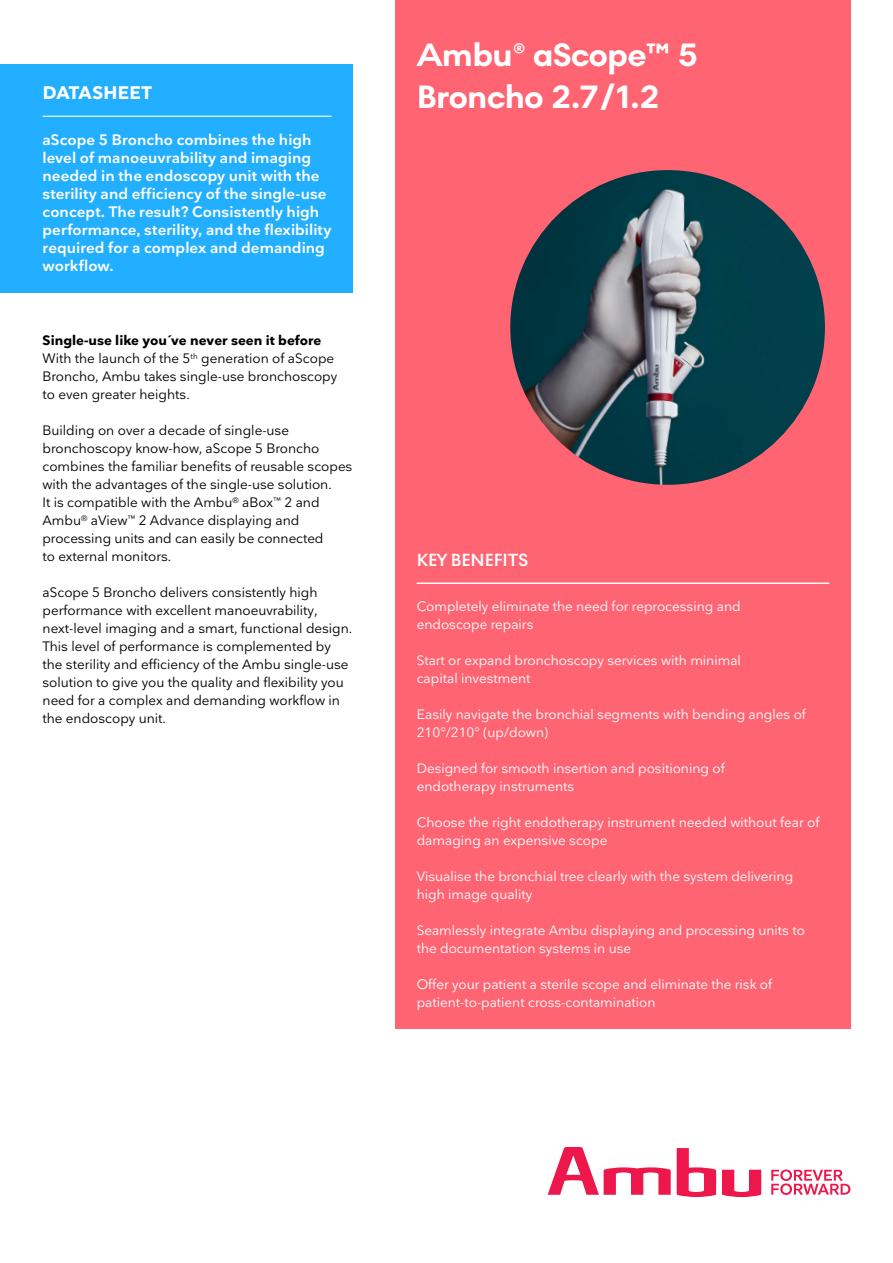
<style>
.page{position:relative;width:893px;height:1263px;background:#fff}
.page>*{position:absolute;margin:0;border:0;box-sizing:border-box;transform-origin:0 0}
.t1{font:700 33px/42px "Noir No 1";letter-spacing:-.01em;color:#fff}
.t2{font:600 18px "Noir No 1";color:#fff}
.t3{font:700 18px "Nationale";letter-spacing:.015em;color:#fff}
.t4{font:600 15px/18px "Nationale";letter-spacing:.005em;color:#fff}
.t5{font:13.5px/18px "Nationale";color:#000}
.t6{font:13.5px/18px "Nationale";color:#fff}
.s1{font-weight:700}
</style>
<div class="page">
<div style="left:395px;top:0;width:455px;height:1028px;background:#ff6473"></div>
<img style="left:510px;top:170px;width:315px;height:315px;border-radius:157px">
<div style="left:0;top:64px;width:353px;height:228px;background:#23afff"></div>
<hr style="left:43px;top:116px;width:289px;height:1px;background:#fff">
<svg style="left:722px;top:1170px;width:39px;height:27px"></svg>
<svg style="left:677px;top:1148px;width:39px;height:49px"></svg>
<svg style="left:548px;top:1147px;width:123px;height:48px"></svg>
<svg style="left:771px;top:1169px;width:79px;height:26px"></svg>
<hr style="left:417px;top:583px;width:412px;height:1px;background:#fff">
<h2 class="t3" style="left:43px;top:81px;width:111px">DATASHEET</h2>
<p class="t4" style="left:43px;top:131px;width:290px">aScope 5 Broncho combines the high level of manoeuvrability and imaging needed in the endoscopy unit with the sterility and efficiency of the single-use concept. The result? Consistently high performance, sterility, and the flexibility required for a complex and demanding workflow.</p>
<p class="t5" style="left:43px;top:331px;width:296px"><span class="s1">Single-use like you´ve never seen it before </span>With the launch of the 5<sup>th</sup> generation of aScope Broncho, Ambu takes single-use bronchoscopy to even greater heights.</p>
<p class="t5" style="left:43px;top:421px;width:311px">Building on over a decade of single-use bronchoscopy know-how, aScope 5 Broncho combines the familiar benefits of reusable scopes with the advantages of the single-use solution.<br>It is compatible with the Ambu<sup>®</sup> aBox<sup>™</sup> 2 and Ambu<sup>®</sup> aView<sup>™</sup> 2 Advance displaying and processing units and can easily be connected<br>to external monitors.</p>
<p class="t5" style="left:43px;top:583px;width:311px">aScope 5 Broncho delivers consistently high performance with excellent manoeuvrability, next-level imaging and a smart, functional design.<br>This level of performance is complemented by the sterility and efficiency of the Ambu single-use solution to give you the quality and flexibility you need for a complex and demanding workflow in the endoscopy unit.</p>
<h1 class="t1" style="left:417px;top:34px;width:283px">Ambu® aScope™ 5<br>Broncho 2.7/1.2</h1>
<h2 class="t2" style="left:417px;top:546px;width:113px">KEY BENEFITS</h2>
<p class="t6" style="left:417px;top:597px;width:325px">Completely eliminate the need for reprocessing and endoscope repairs</p>
<p class="t6" style="left:417px;top:651px;width:326px">Start or expand bronchoscopy services with minimal capital investment</p>
<p class="t6" style="left:417px;top:705px;width:391px">Easily navigate the bronchial segments with bending angles of<br>210°/210° (up/down)</p>
<p class="t6" style="left:417px;top:759px;width:310px">Designed for smooth insertion and positioning of endotherapy instruments</p>
<p class="t6" style="left:417px;top:813px;width:404px">Choose the right endotherapy instrument needed without fear of damaging an expensive scope</p>
<p class="t6" style="left:417px;top:867px;width:378px">Visualise the bronchial tree clearly with the system delivering high image quality</p>
<p class="t6" style="left:417px;top:921px;width:390px">Seamlessly integrate Ambu displaying and processing units to the documentation systems in use</p>
<p class="t6" style="left:417px;top:975px;width:357px">Offer your patient a sterile scope and eliminate the risk of patient-to-patient cross-contamination</p>
</div>
